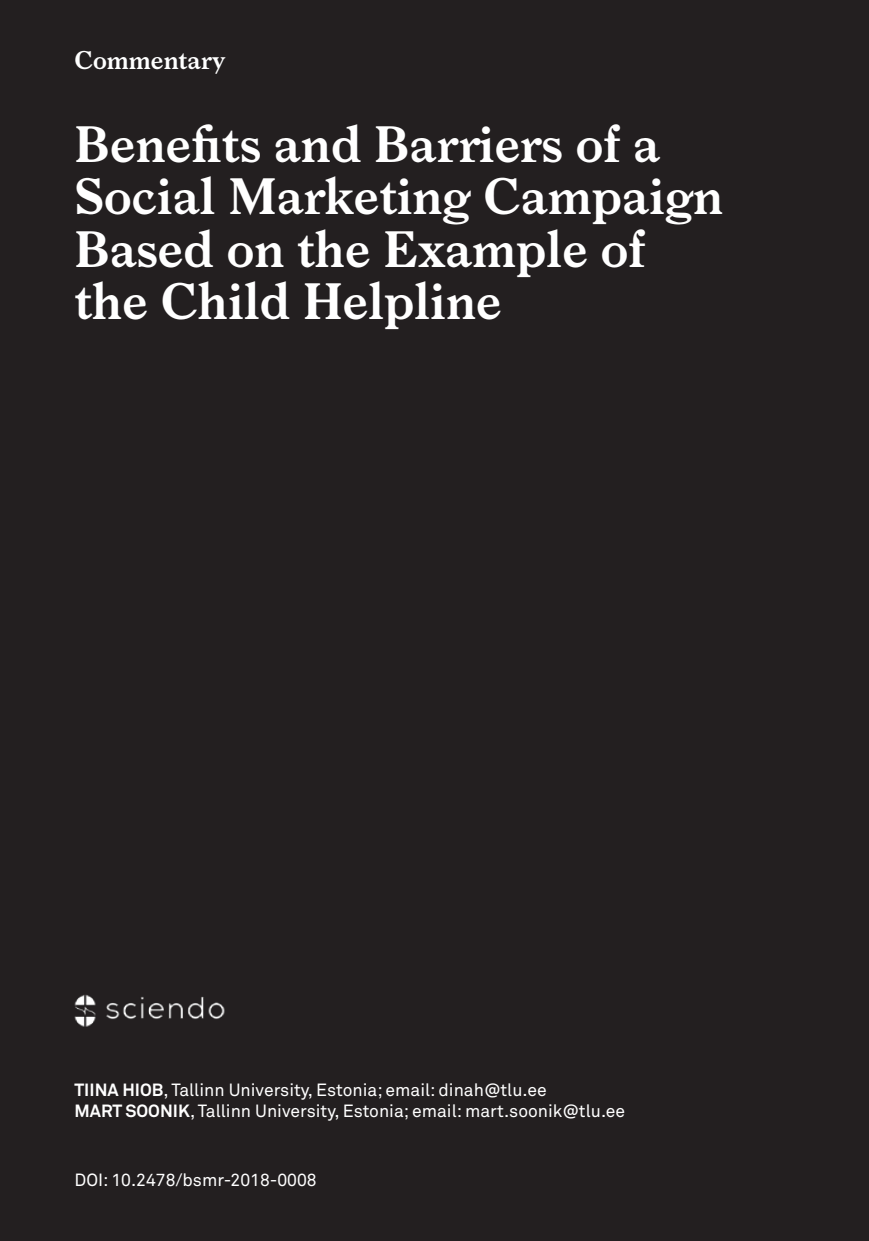
<style>
.page{position:relative;width:869px;height:1241px;background:#fff}
.page>*{position:absolute;margin:0;border:0;box-sizing:border-box;transform-origin:0 0}
.t1{font:49px/52.5px "Larish Neue";color:#fff}
.t2{font:24.5px "Larish Neue";color:#fff}
.t3{font:17.5px/21px "Akkurat";color:#fff}
.s1{font-weight:700}
</style>
<div class="page">
<div style="left:0;top:0;width:868px;height:1240px;background:#231f20"></div>
<img style="left:74px;top:994px;width:151px;height:33px">
<h2 class="t2" style="left:74px;top:46px;width:153px">Commentary</h2>
<h1 class="t1" style="left:74px;top:118px;width:650px">Benefits and Barriers of a<br>Social Marketing Campaign<br>Based on the Example of the Child Helpline</h1>
<p class="t3" style="left:74px;top:1079px;width:552px"><span class="s1">TIINA HIOB</span>, Tallinn University, Estonia; email: dinah@tlu.ee<br><span class="s1">MART SOONIK</span>, Tallinn University, Estonia; email: mart.soonik@tlu.ee</p>
<p class="t3" style="left:74px;top:1169px;width:243px">DOI: 10.2478/bsmr-2018-0008</p>
</div>
